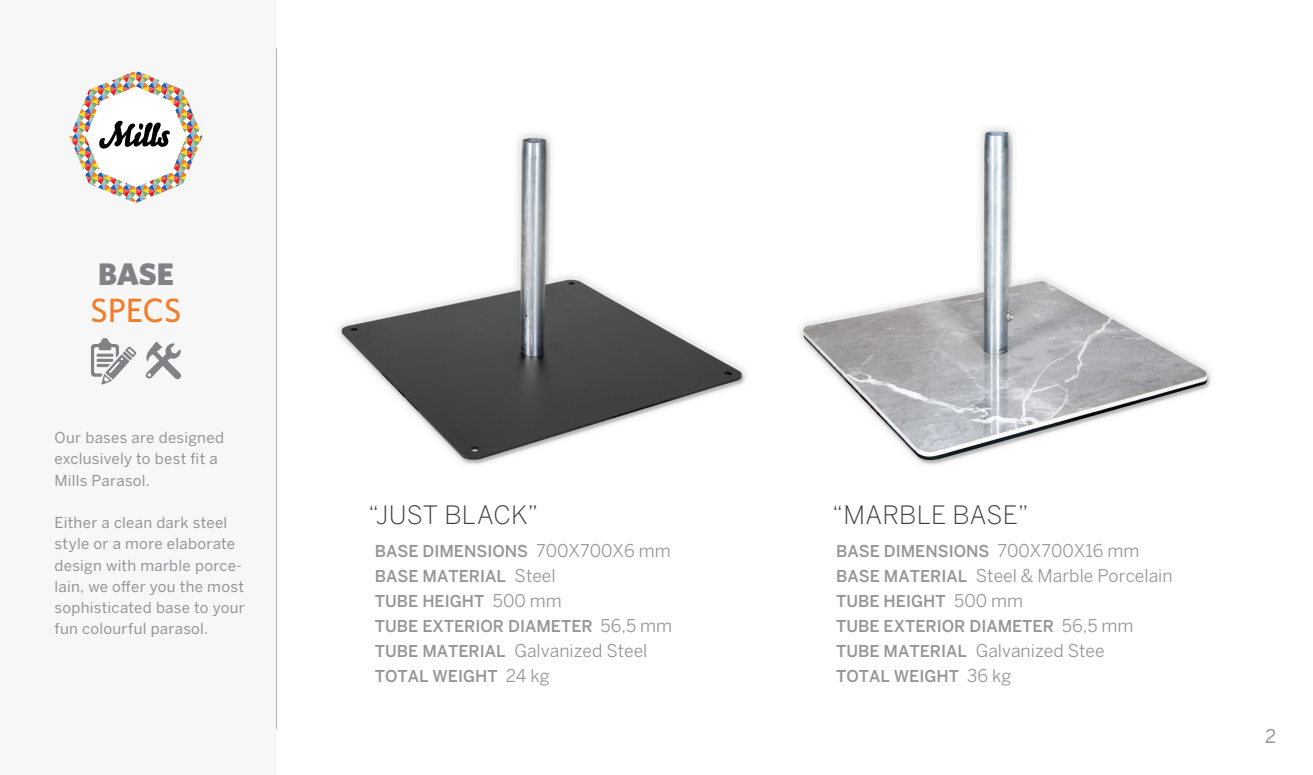
<style>
.page{position:relative;width:1313px;height:775px;background:#fff}
.page>*{position:absolute;margin:0;border:0;box-sizing:border-box;transform-origin:0 0}
.t1{font:500 33.75px "Whitney HTF";color:#f37d29}
.t2{font:31.25px "Whitney HTF Black SC";color:#808285}
.t3{font:300 25.12px "Benton Sans";letter-spacing:.01em;color:#3e3e3f}
.t4{font:18.75px "Benton Sans";color:#939598}
.t5{font:17.5px "Benton Sans";color:#939598}
.t6{font:500 16.25px/25px "Benton Sans";color:#939598}
.t7{font:15px/21.2px "Benton Sans";letter-spacing:.015em;color:#939598}
.s1{font-weight:400;font-size:17.5px}
.s2{font-weight:500;font-size:16.25px}
</style>
<div class="page">
<img style="left:800px;top:127px;width:411px;height:338px">
<img style="left:338px;top:133px;width:408px;height:332px">
<div style="left:0;top:0;width:276px;height:775px;background:#f7f7f8"></div>
<svg style="left:91px;top:338px;width:45px;height:47px"></svg>
<svg style="left:122px;top:351px;width:10px;height:9px"></svg>
<svg style="left:146px;top:342px;width:35px;height:37px"></svg>
<svg style="left:70px;top:71px;width:132px;height:132px"></svg>
<hr style="left:276px;top:48px;width:1px;height:681px;background:#bcbdc0">
<h2 class="t2" style="left:98px;top:255px;width:77px">BASE</h2>
<h1 class="t1" style="left:90px;top:289px;width:93px">SPECS</h1>
<p class="t7" style="left:55px;top:427px;width:171px">Our bases are designed exclusively to best fit a<br>Mills Parasol.</p>
<p class="t7" style="left:55px;top:512px;width:192px">Either a clean dark steel style or a more elaborate design with marble porce&shy;lain, we offer you the most sophisticated base to your fun colourful parasol.</p>
<h3 class="t3" style="left:368px;top:500px;width:172px">“JUST BLACK”</h3>
<h3 class="t3" style="left:832px;top:500px;width:198px">“MARBLE BASE”</h3>
<p class="t6" style="left:375px;top:539px;width:299px">BASE DIMENSIONS <span class="s1">700X700X6 mm<br></span>BASE MATERIAL <span class="s1">Steel<br></span>TUBE HEIGHT <span class="s1">500 mm<br></span>TUBE EXTERIOR DIAMETER <span class="s1">56,5 mm</span></p>
<p class="t5" style="left:375px;top:641px;width:274px"><span class="s2">TUBE MATERIAL</span> Galvanized Steel</p>
<p class="t6" style="left:375px;top:664px;width:176px">TOTAL WEIGHT <span class="s1">24 kg</span></p>
<p class="t6" style="left:836px;top:539px;width:305px">BASE DIMENSIONS <span class="s1">700X700X16 mm</span></p>
<p class="t5" style="left:836px;top:566px;width:338px"><span class="s2">BASE MATERIAL</span> Steel &amp; Marble Porcelain</p>
<p class="t6" style="left:836px;top:589px;width:299px">TUBE HEIGHT <span class="s1">500 mm<br></span>TUBE EXTERIOR DIAMETER <span class="s1">56,5 mm</span></p>
<p class="t5" style="left:836px;top:641px;width:270px"><span class="s2">TUBE MATERIAL</span> Galvanized Stee</p>
<p class="t6" style="left:836px;top:664px;width:177px">TOTAL WEIGHT <span class="s1">36 kg</span></p>
<p class="t4" style="left:1265px;top:725px;width:13px">2</p>
</div>
